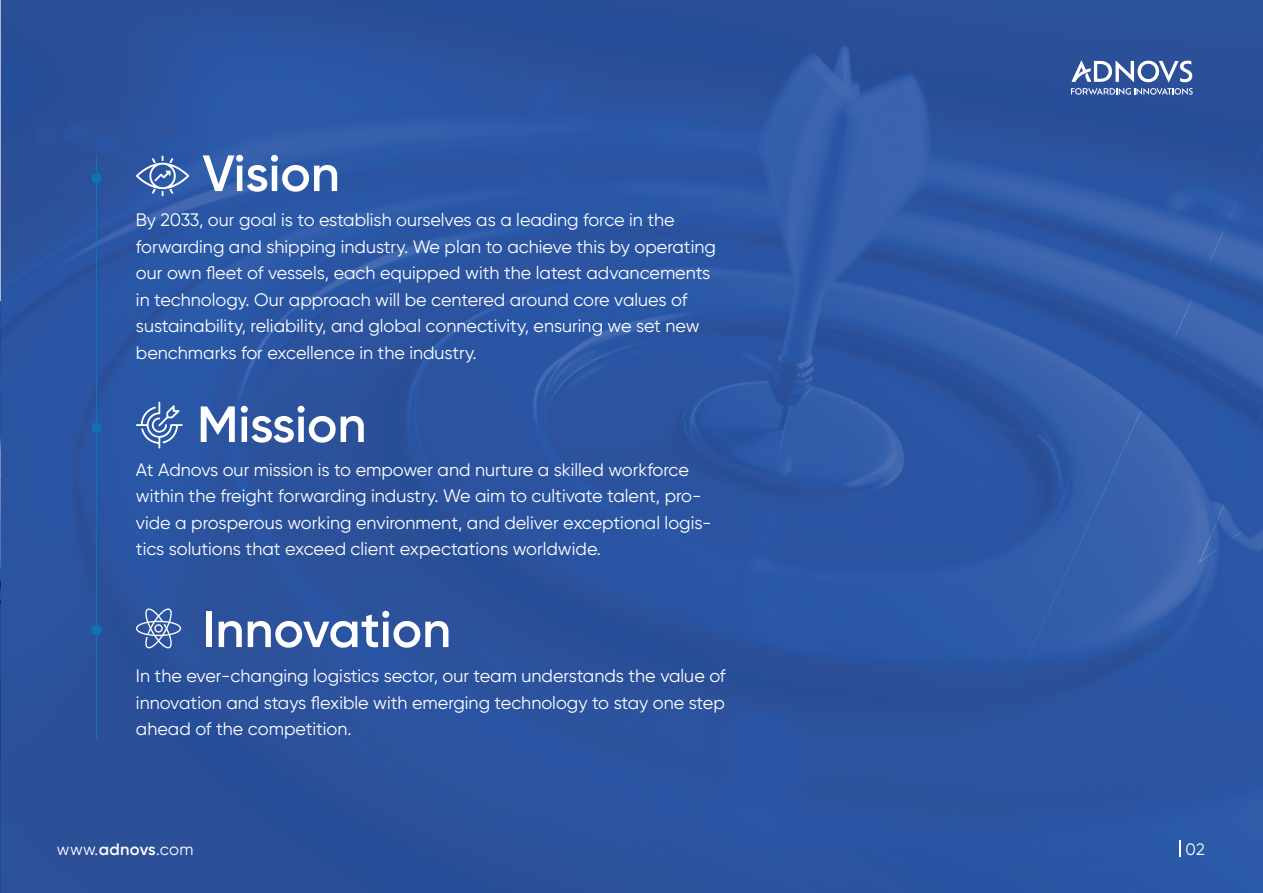
<style>
.page{position:relative;width:1263px;height:893px;background:#fff}
.page>*{position:absolute;margin:0;border:0;box-sizing:border-box;transform-origin:0 0}
.t1{font:600 50.85px "Gilroy";color:#fff}
.t2{font:18px/26.4px "Gilroy";color:#fff}
.t3{font:16.5px "Gilroy";letter-spacing:.02em;color:#fff}
.s1{font-weight:600}
</style>
<div class="page">
<img style="left:0;top:0;width:1263px;height:893px">
<svg style="left:1071px;top:61px;width:121px;height:21px"></svg>
<svg style="left:1071px;top:88px;width:122px;height:7px"></svg>
<svg style="left:1179px;top:841px;width:2px;height:16px"></svg>
<div style="left:91px;top:423px;width:11px;height:10px;background:#0e74ba;border-radius:50%"></div>
<div style="left:91px;top:625px;width:11px;height:10px;background:#0e74ba;border-radius:50%"></div>
<div style="left:91px;top:173px;width:11px;height:10px;background:#0e74ba;border-radius:50%"></div>
<svg style="left:136px;top:156px;width:53px;height:40px;background:#5678b6"></svg>
<svg style="left:136px;top:401px;width:47px;height:47px;background:#5579b8"></svg>
<svg style="left:136px;top:608px;width:45px;height:41px;background:#5876b2"></svg>
<h1 class="t1" style="left:202px;top:142px;width:139px">Vision</h1>
<p class="t2" style="left:136px;top:207px;width:581px">By 2033, our goal is to establish ourselves as a leading force in the forwarding and shipping industry. We plan to achieve this by operating our own fleet of vessels, each equipped with the latest advancements in technology. Our approach will be centered around core values of sustainability, reliability, and global connectivity, ensuring we set new benchmarks for excellence in the industry.</p>
<h1 class="t1" style="left:197px;top:393px;width:171px">Mission</h1>
<p class="t2" style="left:136px;top:456px;width:577px">At Adnovs our mission is to empower and nurture a skilled workforce within the freight forwarding industry. We aim to cultivate talent, pro&shy;vide a prosperous working environment, and deliver exceptional logis&shy;tics solutions that exceed client expectations worldwide.</p>
<h1 class="t1" style="left:202px;top:598px;width:250px">Innovation</h1>
<p class="t2" style="left:136px;top:663px;width:591px;text-align:justify">In the ever-changing logistics sector, our team understands the value of innovation and stays flexible with emerging technology to stay one step ahead of the competition.</p>
<p class="t3" style="left:57px;top:839px;width:138px">www.<span class="s1">adnovs</span>.com</p>
<p class="t3" style="left:1185px;top:839px;width:21px">02</p>
</div>
